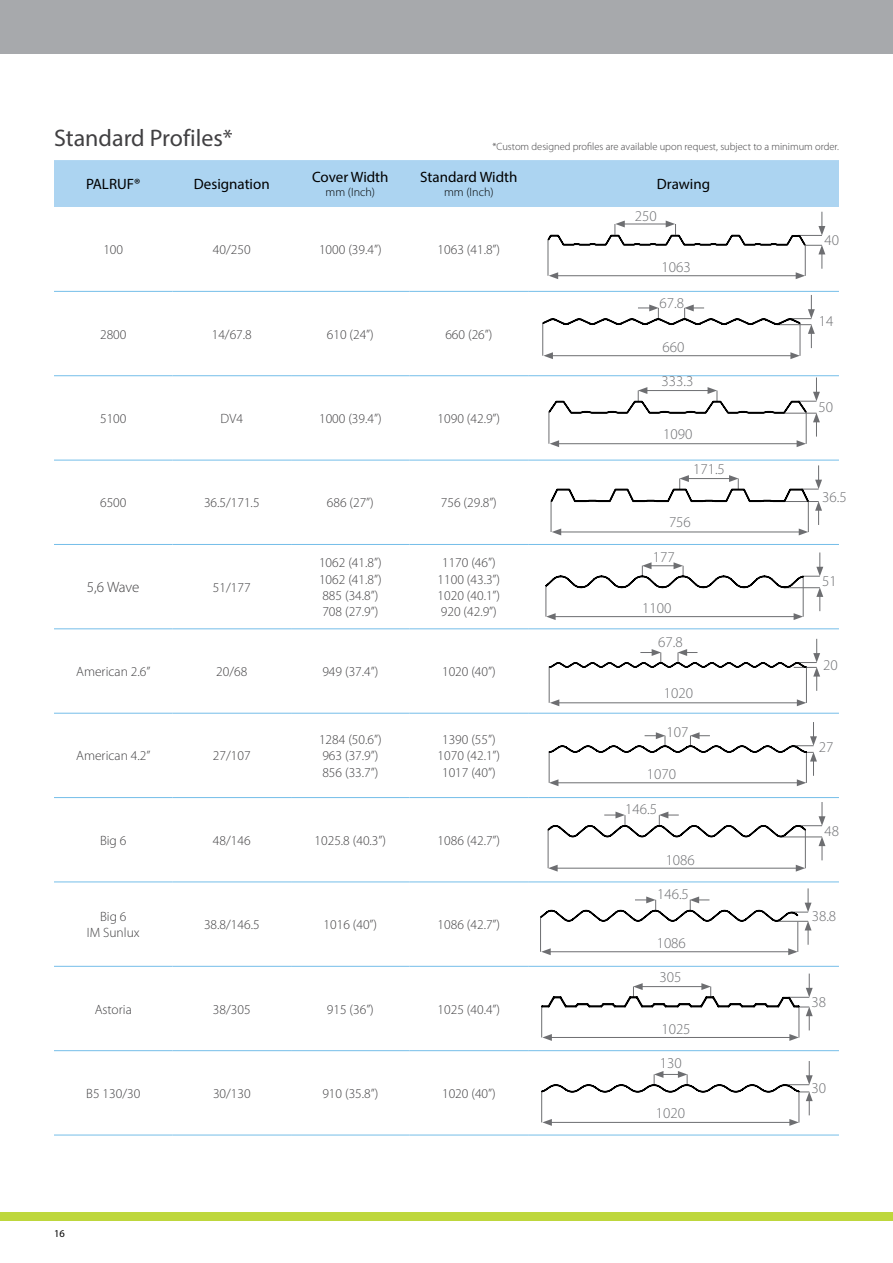
<style>
.page{position:relative;width:893px;height:1263px;background:#fff}
.page>*{position:absolute;margin:0;border:0;box-sizing:border-box;transform-origin:0 0}
.t1{font:24px "Myriad Pro";color:#414042}
.t2{font:300 15px "Myriad Pro";color:#6d6e71}
.t3{font:15px "Myriad Pro";color:#000}
.t4{font:300 15px "Myriad Pro";color:#414042}
.t5{font:300 13.5px/16.2px "Myriad Pro";color:#414042;text-align:center}
.t6{font:300 12px "Myriad Pro";color:#000}
.t7{font:300 10.5px "Myriad Pro";color:#414042}
.t8{font:10.5px "Myriad Pro";color:#000}
</style>
<div class="page">
<div style="left:0;top:0;width:893px;height:54px;background:#a7a9ac"></div>
<div style="left:0;top:1212px;width:893px;height:9px;background:#bed73d"></div>
<hr style="left:54px;top:291px;width:119px;height:1px;background:#75bee9">
<hr style="left:173px;top:291px;width:118px;height:1px;background:#75bee9">
<hr style="left:291px;top:291px;width:119px;height:1px;background:#75bee9">
<hr style="left:410px;top:291px;width:118px;height:1px;background:#75bee9">
<hr style="left:528px;top:291px;width:311px;height:1px;background:#75bee9">
<hr style="left:54px;top:375px;width:119px;height:1px;background:#75bee9">
<hr style="left:173px;top:375px;width:118px;height:1px;background:#75bee9">
<hr style="left:291px;top:375px;width:119px;height:1px;background:#75bee9">
<hr style="left:410px;top:375px;width:118px;height:1px;background:#75bee9">
<hr style="left:528px;top:375px;width:311px;height:1px;background:#75bee9">
<hr style="left:54px;top:460px;width:119px;height:1px;background:#75bee9">
<hr style="left:173px;top:460px;width:118px;height:1px;background:#75bee9">
<hr style="left:291px;top:460px;width:119px;height:1px;background:#75bee9">
<hr style="left:410px;top:460px;width:118px;height:1px;background:#75bee9">
<hr style="left:528px;top:460px;width:311px;height:1px;background:#75bee9">
<hr style="left:54px;top:544px;width:119px;height:1px;background:#75bee9">
<hr style="left:173px;top:544px;width:118px;height:1px;background:#75bee9">
<hr style="left:291px;top:544px;width:119px;height:1px;background:#75bee9">
<hr style="left:410px;top:544px;width:118px;height:1px;background:#75bee9">
<hr style="left:528px;top:544px;width:311px;height:1px;background:#75bee9">
<hr style="left:54px;top:628px;width:119px;height:1px;background:#75bee9">
<hr style="left:173px;top:628px;width:118px;height:1px;background:#75bee9">
<hr style="left:291px;top:628px;width:119px;height:1px;background:#75bee9">
<hr style="left:410px;top:628px;width:118px;height:1px;background:#75bee9">
<hr style="left:528px;top:628px;width:311px;height:1px;background:#75bee9">
<hr style="left:54px;top:713px;width:119px;height:1px;background:#75bee9">
<hr style="left:173px;top:713px;width:118px;height:1px;background:#75bee9">
<hr style="left:291px;top:713px;width:119px;height:1px;background:#75bee9">
<hr style="left:410px;top:713px;width:118px;height:1px;background:#75bee9">
<hr style="left:528px;top:713px;width:311px;height:1px;background:#75bee9">
<hr style="left:54px;top:797px;width:119px;height:1px;background:#75bee9">
<hr style="left:173px;top:797px;width:118px;height:1px;background:#75bee9">
<hr style="left:291px;top:797px;width:119px;height:1px;background:#75bee9">
<hr style="left:410px;top:797px;width:118px;height:1px;background:#75bee9">
<hr style="left:528px;top:797px;width:311px;height:1px;background:#75bee9">
<hr style="left:54px;top:881px;width:119px;height:1px;background:#75bee9">
<hr style="left:173px;top:881px;width:118px;height:1px;background:#75bee9">
<hr style="left:291px;top:881px;width:119px;height:1px;background:#75bee9">
<hr style="left:410px;top:881px;width:118px;height:1px;background:#75bee9">
<hr style="left:528px;top:881px;width:311px;height:1px;background:#75bee9">
<hr style="left:54px;top:966px;width:119px;height:1px;background:#75bee9">
<hr style="left:173px;top:966px;width:118px;height:1px;background:#75bee9">
<hr style="left:291px;top:966px;width:119px;height:1px;background:#75bee9">
<hr style="left:410px;top:966px;width:118px;height:1px;background:#75bee9">
<hr style="left:528px;top:966px;width:311px;height:1px;background:#75bee9">
<hr style="left:54px;top:1050px;width:119px;height:1px;background:#75bee9">
<hr style="left:173px;top:1050px;width:118px;height:1px;background:#75bee9">
<hr style="left:291px;top:1050px;width:119px;height:1px;background:#75bee9">
<hr style="left:410px;top:1050px;width:118px;height:1px;background:#75bee9">
<hr style="left:528px;top:1050px;width:311px;height:1px;background:#75bee9">
<hr style="left:54px;top:1135px;width:119px;height:1px;background:#75bee9">
<hr style="left:173px;top:1135px;width:118px;height:1px;background:#75bee9">
<hr style="left:291px;top:1135px;width:119px;height:1px;background:#75bee9">
<hr style="left:410px;top:1135px;width:118px;height:1px;background:#75bee9">
<hr style="left:528px;top:1135px;width:311px;height:1px;background:#75bee9">
<svg style="left:542px;top:295px;width:273px;height:64px"></svg>
<svg style="left:548px;top:377px;width:272px;height:70px"></svg>
<svg style="left:550px;top:465px;width:272px;height:70px"></svg>
<svg style="left:545px;top:552px;width:278px;height:68px"></svg>
<svg style="left:548px;top:722px;width:269px;height:64px"></svg>
<svg style="left:541px;top:973px;width:272px;height:68px"></svg>
<svg style="left:541px;top:1061px;width:272px;height:65px"></svg>
<svg style="left:547px;top:802px;width:278px;height:70px"></svg>
<svg style="left:540px;top:888px;width:271px;height:67px"></svg>
<svg style="left:54px;top:160px;width:785px;height:119px"></svg>
<hr style="left:549px;top:667px;width:1px;height:36px;background:#6d6e71">
<hr style="left:806px;top:666px;width:1px;height:37px;background:#6d6e71">
<hr style="left:557px;top:702px;width:242px;height:1px;background:#6d6e71">
<svg style="left:550px;top:699px;width:9px;height:7px"></svg>
<svg style="left:797px;top:699px;width:9px;height:7px"></svg>
<svg style="left:548px;top:639px;width:272px;height:52px"></svg>
<h1 class="t1" style="left:54px;top:123px;width:180px">Standard Profiles*</h1>
<p class="t3" style="left:86px;top:175px;width:56px">PALRUF®</p>
<p class="t3" style="left:194px;top:175px;width:77px">Designation</p>
<p class="t3" style="left:312px;top:168px;width:78px">Cover Width</p>
<p class="t6" style="left:326px;top:186px;width:51px">mm (Inch)</p>
<p class="t7" style="left:492px;top:141px;width:348px">*Custom designed profiles are available upon request, subject to a minimum order.</p>
<p class="t3" style="left:420px;top:168px;width:99px">Standard Width</p>
<p class="t6" style="left:444px;top:186px;width:51px">mm (Inch)</p>
<p class="t3" style="left:657px;top:175px;width:55px">Drawing</p>
<p class="t2" style="left:635px;top:207px;width:23px">250</p>
<p class="t5" style="left:103px;top:242px;width:21px">100</p>
<p class="t5" style="left:213px;top:242px;width:39px">40/250</p>
<p class="t5" style="left:319px;top:242px;width:64px">1000 (39.4”)</p>
<p class="t5" style="left:438px;top:242px;width:64px">1063 (4 1.8”)</p>
<p class="t5" style="left:100px;top:326px;width:28px">2800</p>
<p class="t5" style="left:212px;top:326px;width:42px">14/67.8</p>
<p class="t5" style="left:327px;top:326px;width:49px">610 (24”)</p>
<p class="t5" style="left:445px;top:326px;width:49px">660 (26”)</p>
<p class="t5" style="left:100px;top:411px;width:28px">5100</p>
<p class="t5" style="left:221px;top:411px;width:22px">DV4</p>
<p class="t5" style="left:319px;top:411px;width:64px">1000 (39.4”)</p>
<p class="t5" style="left:438px;top:411px;width:64px">1090 (42.9”)</p>
<p class="t5" style="left:100px;top:495px;width:28px">6500</p>
<p class="t5" style="left:204px;top:495px;width:57px">36.5/171.5</p>
<p class="t5" style="left:327px;top:495px;width:49px">686 (27”)</p>
<p class="t5" style="left:441px;top:495px;width:57px">756 (29.8”)</p>
<p class="t4" style="left:87px;top:579px;width:54px">5,6 Wave</p>
<p class="t5" style="left:213px;top:579px;width:39px">51/177</p>
<p class="t5" style="left:319px;top:555px;width:64px;text-align:left">1062 (4 1.8”)<br>1062 (4 1.8”)<br>885 (34.8”)<br>708 (27.9”)</p>
<p class="t5" style="left:438px;top:555px;width:64px">1170 (46”)<br>1100 (43.3”)<br>1020 (40.1”)<br>920 (42.9”)</p>
<p class="t5" style="left:76px;top:664px;width:76px">American 2.6”</p>
<p class="t5" style="left:216px;top:664px;width:33px">20/68</p>
<p class="t5" style="left:322px;top:664px;width:57px">949 (37.4”)</p>
<p class="t5" style="left:442px;top:664px;width:55px">1020 (40”)</p>
<p class="t5" style="left:76px;top:748px;width:76px">American 4.2”</p>
<p class="t5" style="left:213px;top:748px;width:39px">27/107</p>
<p class="t5" style="left:319px;top:732px;width:64px;text-align:left">1284 (50.6”)<br>963 (37.9”)<br>856 (33.7”)</p>
<p class="t5" style="left:438px;top:732px;width:64px">1390 (55”)<br>1070 (42.1”)<br>1017 (40”)</p>
<p class="t5" style="left:100px;top:832px;width:28px">Big 6</p>
<p class="t5" style="left:213px;top:832px;width:39px">48/146</p>
<p class="t5" style="left:315px;top:832px;width:73px">1025.8 (40.3”)</p>
<p class="t5" style="left:438px;top:832px;width:64px">1086 (42.7”)</p>
<p class="t5" style="left:87px;top:909px;width:54px">Big 6<br>IM Sunlux</p>
<p class="t5" style="left:204px;top:917px;width:57px">38.8/146.5</p>
<p class="t5" style="left:324px;top:917px;width:55px">1016 (40”)</p>
<p class="t5" style="left:438px;top:917px;width:64px">1086 (42.7”)</p>
<p class="t5" style="left:95px;top:1001px;width:39px">Astoria</p>
<p class="t5" style="left:213px;top:1001px;width:39px">38/305</p>
<p class="t5" style="left:327px;top:1001px;width:49px">915 (36”)</p>
<p class="t5" style="left:438px;top:1001px;width:64px">1025 (40.4”)</p>
<p class="t5" style="left:86px;top:1085px;width:56px">B5 130/30</p>
<p class="t5" style="left:213px;top:1085px;width:39px">30/130</p>
<p class="t5" style="left:322px;top:1085px;width:57px">910 (35.8”)</p>
<p class="t5" style="left:442px;top:1085px;width:55px">1020 (40”)</p>
<p class="t8" style="left:54px;top:1227px;width:12px">16</p>
<p class="t2" style="left:661px;top:259px;width:31px">1063</p>
<p class="t2" style="left:660px;top:295px;width:26px">67.8</p>
<p class="t2" style="left:662px;top:339px;width:23px">660</p>
<p class="t2" style="left:661px;top:373px;width:33px">333.3</p>
<p class="t2" style="left:663px;top:426px;width:31px">1090</p>
<p class="t2" style="left:693px;top:461px;width:33px">171.5</p>
<p class="t2" style="left:669px;top:514px;width:23px">756</p>
<p class="t2" style="left:653px;top:549px;width:23px">177</p>
<p class="t2" style="left:642px;top:600px;width:31px">1100</p>
<p class="t2" style="left:658px;top:634px;width:26px">67.8</p>
<p class="t2" style="left:664px;top:685px;width:31px">1020</p>
<p class="t2" style="left:666px;top:723px;width:23px">107</p>
<p class="t2" style="left:647px;top:766px;width:31px">1070</p>
<p class="t2" style="left:625px;top:801px;width:33px">146.5</p>
<p class="t2" style="left:666px;top:851px;width:31px">1086</p>
<p class="t2" style="left:657px;top:885px;width:33px">146.5</p>
<p class="t2" style="left:657px;top:935px;width:31px">1086</p>
<p class="t2" style="left:659px;top:969px;width:23px">305</p>
<p class="t2" style="left:661px;top:1020px;width:31px">1025</p>
<p class="t2" style="left:660px;top:1055px;width:23px">130</p>
<p class="t2" style="left:656px;top:1104px;width:31px">1020</p>
<p class="t2" style="left:824px;top:232px;width:16px">40</p>
<p class="t2" style="left:819px;top:313px;width:14px">14</p>
<p class="t2" style="left:819px;top:399px;width:16px">50</p>
<p class="t2" style="left:822px;top:488px;width:26px">36.5</p>
<p class="t2" style="left:822px;top:573px;width:16px">51</p>
<p class="t2" style="left:823px;top:657px;width:16px">20</p>
<p class="t2" style="left:819px;top:739px;width:16px">27</p>
<p class="t2" style="left:824px;top:822px;width:16px">48</p>
<p class="t2" style="left:812px;top:908px;width:26px">38.8</p>
<p class="t2" style="left:811px;top:994px;width:16px">38</p>
<p class="t2" style="left:811px;top:1080px;width:16px">30</p>
</div>
